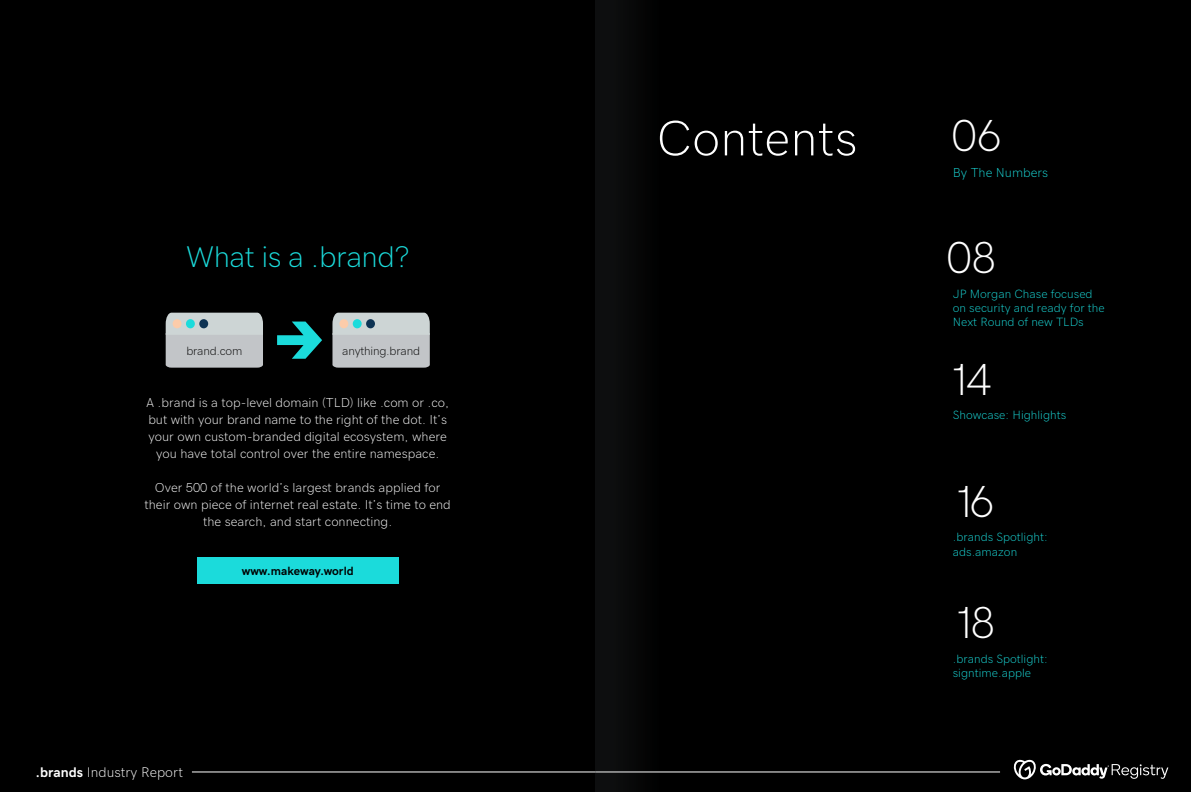
<style>
.page{position:relative;width:1191px;height:792px;background:#000}
.page>*{position:absolute;margin:0;border:0;box-sizing:border-box;transform-origin:0 0}
.t1{font:300 50px "GD Sherpa";color:#fff}
.t2{font:300 45px "GD Sherpa";letter-spacing:-.12em;color:#fff}
.t3{font:300 30px "GD Sherpa";letter-spacing:-.02em;color:#1bdbdb}
.t4{font:300 14px "GD Sherpa";color:#fff}
.t5{font:300 13px/17px "GD Sherpa";color:#fff;text-align:center}
.t6{font:300 13px "GD Sherpa";color:#1bdbdb}
.t7{font:300 12px/14.4px "GD Sherpa";color:#1bdbdb}
.t8{font:300 12px "GD Sherpa";letter-spacing:-.02em;color:#000}
.t9{font:700 12px "GD Sherpa";color:#000}
.s1{font-weight:700}
</style>
<div class="page">
<svg style="left:166px;top:313px;width:97px;height:55px;background:#c3c8ca"></svg>
<div style="left:173px;top:319px;width:8px;height:9px;background:#fcccaa;border-radius:50%"></div>
<div style="left:186px;top:319px;width:9px;height:9px;background:#1bdbdb;border-radius:50%"></div>
<div style="left:199px;top:319px;width:9px;height:9px;background:#0d3353;border-radius:50%"></div>
<svg style="left:332px;top:313px;width:98px;height:55px;background:#c2c6c8"></svg>
<div style="left:339px;top:319px;width:9px;height:9px;background:#fcccaa;border-radius:50%"></div>
<div style="left:353px;top:319px;width:9px;height:9px;background:#1bdbdb;border-radius:50%"></div>
<div style="left:366px;top:319px;width:9px;height:9px;background:#0d3353;border-radius:50%"></div>
<svg style="left:277px;top:322px;width:45px;height:37px"></svg>
<div style="left:197px;top:557px;width:201px;height:27px;background:#1bdbdb"></div>
<hr style="left:192px;top:772px;width:403px;height:1px;background:#fff">
<hr style="left:595px;top:772px;width:405px;height:1px;background:#fff">
<svg style="left:1013px;top:759px;width:155px;height:20px"></svg>
<div style="left:595px;top:0;width:71px;height:792px;background:#080909"></div>
<h3 class="t3" style="left:186px;top:234px;width:226px">What is a .brand?</h3>
<p class="t8" style="left:186px;top:341px;width:57px">brand.com</p>
<p class="t8" style="left:342px;top:341px;width:79px">anything.brand</p>
<p class="t5" style="left:146px;top:393px;width:305px">A .brand is a top-level domain (TLD) like .com or .co, but with your brand name to the right of the dot. It’s your own custom-branded digital ecosystem, where you have total control over the entire namespace.</p>
<p class="t5" style="left:144px;top:478px;width:308px">Over 500 of the world’s largest brands applied for their own piece of internet real estate. It’s time to end the search, and start connecting.</p>
<p class="t9" style="left:242px;top:562px;width:113px">www.makeway.world</p>
<p class="t4" style="left:36px;top:761px;width:149px"><span class="s1">.brands</span> Industry Report</p>
<h1 class="t1" style="left:656px;top:101px;width:202px">Contents</h1>
<h2 class="t2" style="left:951px;top:102px;width:51px">06</h2>
<p class="t6" style="left:952px;top:162px;width:97px">By The Numbers</p>
<h2 class="t2" style="left:946px;top:224px;width:51px">08</h2>
<p class="t7" style="left:952px;top:285px;width:153px">JP Morgan Chase focused on security and ready for the<br>Next Round of new TLDs</p>
<h2 class="t2" style="left:947px;top:346px;width:46px">14</h2>
<p class="t7" style="left:952px;top:407px;width:115px">Showcase: Highlights</p>
<h2 class="t2" style="left:951px;top:467px;width:44px">16</h2>
<p class="t7" style="left:952px;top:529px;width:97px">.brands Spotlight: ads.amazon</p>
<h2 class="t2" style="left:951px;top:589px;width:45px">18</h2>
<p class="t7" style="left:952px;top:651px;width:97px">.brands Spotlight: signtime.apple</p>
</div>
